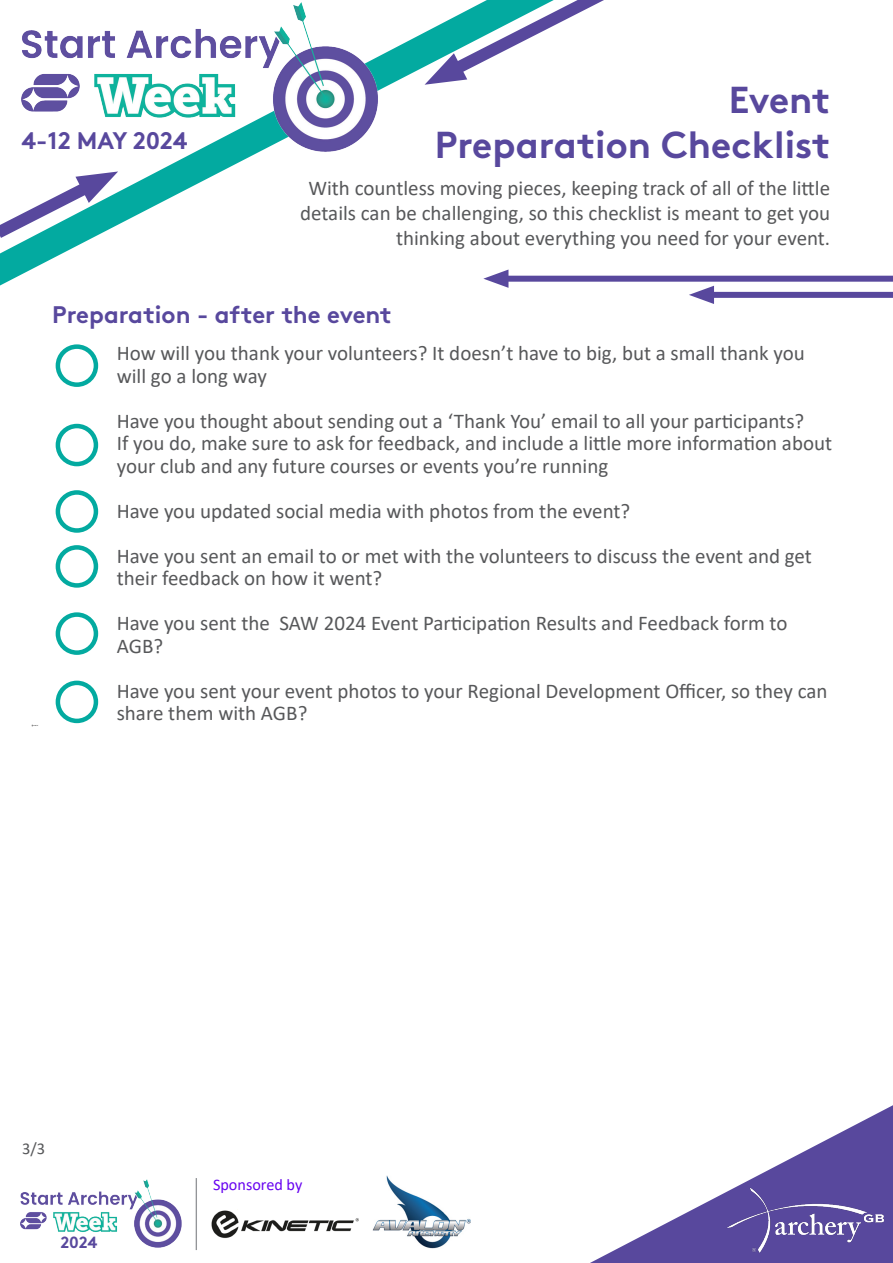
<style>
.page{position:relative;width:893px;height:1263px;background:#fff}
.page>*{position:absolute;margin:0;border:0;box-sizing:border-box;transform-origin:0 0}
.t1{font:700 37.5px/45px "Brown Pro";color:#58489d;text-align:right}
.t2{font:700 24px "Brown Pro";color:#58489d}
.t3{font:21px/22.5px "Calibri";color:#57585a}
.t4{font:16.5px "Calibri";color:#57585a}
.t5{font:16.2px "Calibri";color:#6804f0}
.t6{font:700 16.2px "Brown Pro";color:#58489d}
</style>
<div class="page">
<svg style="left:0;top:2px;width:560px;height:286px"></svg>
<img style="left:22px;top:3px;width:358px;height:152px">
<svg style="left:0;top:166px;width:118px;height:83px"></svg>
<svg style="left:425px;top:0;width:179px;height:90px"></svg>
<svg style="left:590px;top:1105px;width:303px;height:158px"></svg>
<img style="left:705px;top:1149px;width:188px;height:114px">
<div style="left:498px;top:276px;width:395px;height:6px;background:#58489d"></div>
<svg style="left:483px;top:269px;width:25px;height:19px"></svg>
<div style="left:704px;top:292px;width:189px;height:6px;background:#58489d"></div>
<svg style="left:689px;top:286px;width:25px;height:18px"></svg>
<hr style="left:196px;top:1178px;width:1px;height:72px;background:#939598">
<img style="left:21px;top:1180px;width:161px;height:68px">
<img style="left:373px;top:1175px;width:98px;height:74px">
<img style="left:211px;top:1210px;width:148px;height:28px">
<div style="left:56px;top:344px;width:42px;height:43px;border:4px solid #03aaa0;border-radius:50%"></div>
<div style="left:56px;top:424px;width:42px;height:42px;border:4px solid #03aaa0;border-radius:50%"></div>
<div style="left:56px;top:490px;width:42px;height:43px;border:4px solid #03aaa0;border-radius:50%"></div>
<div style="left:56px;top:545px;width:42px;height:43px;border:4px solid #03aaa0;border-radius:50%"></div>
<div style="left:56px;top:612px;width:42px;height:43px;border:4px solid #03aaa0;border-radius:50%"></div>
<div style="left:56px;top:681px;width:42px;height:42px;border:4px solid #03aaa0;border-radius:50%"></div>
<p class="t2" style="left:22px;top:121px;width:167px">4-12 MAY 2024</p>
<p class="t1" style="left:435px;top:73px;width:397px">Event<br>Preparation Checklist</p>
<p class="t3" style="left:300px;top:175px;width:532px;line-height:25.2px;text-align:right">With countless moving pieces, keeping track of all of the little details can be challenging, so this checklist is meant to get you thinking about everything you need for your event.</p>
<p class="t2" style="left:52px;top:295px;width:341px">Preparation - after the event</p>
<p class="t3" style="left:117px;top:341px;width:690px">How will you thank your volunteers? It doesn’t have to big, but a small thank you will go a long way</p>
<p class="t3" style="left:117px;top:409px;width:717px">Have you thought about sending out a ‘Thank You’ email to all your participants?<br>If you do, make sure to ask for feedback, and include a little more information about your club and any future courses or events you’re running</p>
<p class="t3" style="left:117px;top:499px;width:515px">Have you updated social media with photos from the event?</p>
<p class="t3" style="left:117px;top:544px;width:697px">Have you sent an email to or met with the volunteers to discuss the event and get their feedback on how it went?</p>
<p class="t3" style="left:117px;top:611px;width:672px">Have you sent the SAW 2024 Event Participation Results and Feedback form to<br>AGB?</p>
<p class="t3" style="left:117px;top:679px;width:712px">Have you sent your event photos to your Regional Development Officer, so they can share them with AGB?</p>
<p class="t4" style="left:22px;top:1137px;width:25px">3/3</p>
<p class="t6" style="left:60px;top:1229px;width:38px">2024</p>
<p class="t5" style="left:213px;top:1173px;width:91px">Sponsored by</p>
</div>
